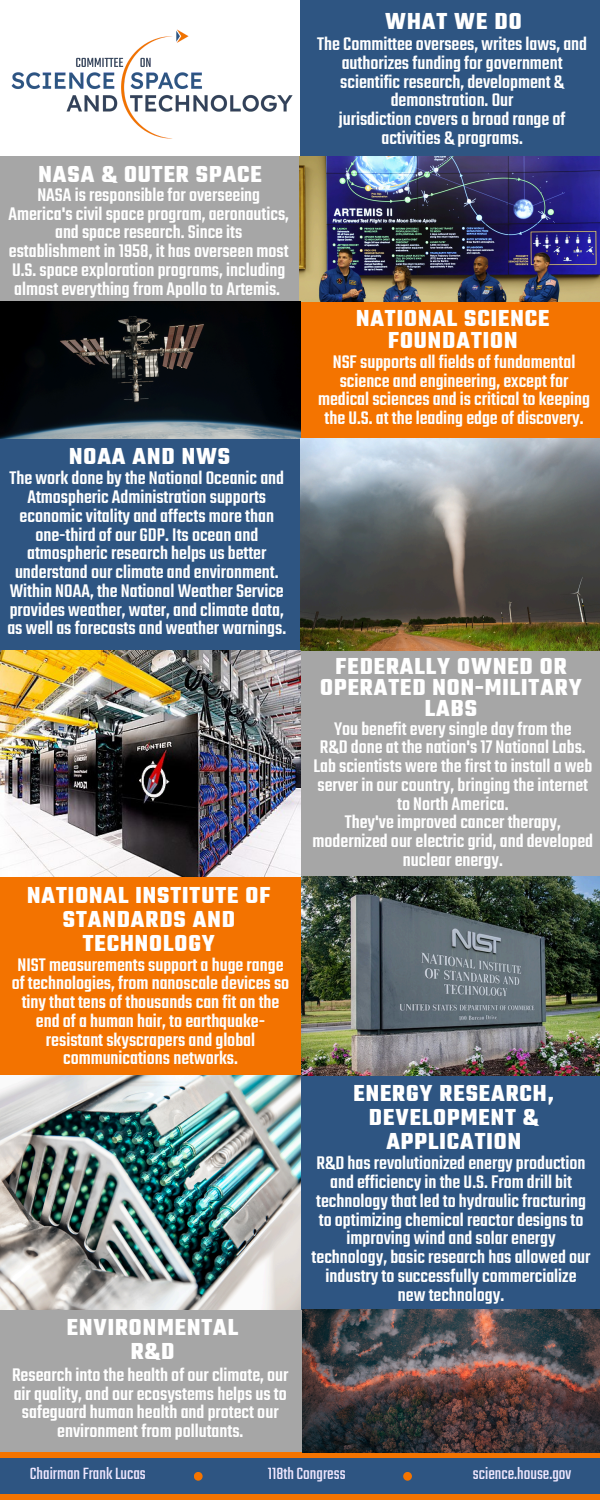
<style>
.page{position:relative;width:600px;height:1500px;background:#fff}
.page>*{position:absolute;margin:0;border:0;box-sizing:border-box;transform-origin:0 0}
.t1{font:700 25px/24px "Teko";letter-spacing:.04em;color:#fff;text-align:center}
.t2{font:500 20px/18.8px "Teko";color:#fff;text-align:center}
.t3{font:18px "Teko";color:#efe7ff}
</style>
<div class="page">
<img style="left:12px;top:29px;width:281px;height:110px">
<div style="left:300px;top:0;width:300px;height:156px;background:#2e5582"></div>
<div style="left:0;top:156px;width:301px;height:146px;background:#a6a6a6"></div>
<div style="left:300px;top:302px;width:300px;height:137px;background:#f47400"></div>
<div style="left:0;top:876px;width:302px;height:200px;background:#f37300"></div>
<div style="left:300px;top:650px;width:300px;height:227px;background:#a6a6a6"></div>
<div style="left:0;top:439px;width:301px;height:211px;background:#2e5582"></div>
<div style="left:301px;top:1076px;width:299px;height:234px;background:#2e5582"></div>
<div style="left:0;top:1310px;width:303px;height:142px;background:#a6a6a6"></div>
<div style="left:0;top:1452px;width:600px;height:6px;background:#f47400"></div>
<div style="left:0;top:1458px;width:600px;height:42px;background:#2e5582"></div>
<div style="left:194px;top:1472px;width:9px;height:9px;background:#f47400;border-radius:50%"></div>
<img style="left:299px;top:156px;width:301px;height:146px">
<img style="left:0;top:302px;width:300px;height:137px">
<img style="left:300px;top:439px;width:300px;height:211px">
<img style="left:0;top:650px;width:301px;height:227px">
<img style="left:301px;top:876px;width:299px;height:200px">
<img style="left:1px;top:1076px;width:300px;height:234px">
<img style="left:302px;top:1310px;width:298px;height:142px">
<div style="left:403px;top:1472px;width:9px;height:9px;background:#f47400;border-radius:50%"></div>
<div style="left:0;top:1494px;width:600px;height:6px;background:#f47400"></div>
<p class="t1" style="left:39px;top:163px;width:225px">NASA &amp; OUTER SPACE</p>
<p class="t2" style="left:8px;top:187px;width:282px">NASA is responsible for overseeing America's civil space program, aeronautics, and space research. Since its establishment in 1958, it has overseen most U.S. space exploration programs, including almost everything from Apollo to Artemis.</p>
<h1 class="t1" style="left:69px;top:446px;width:162px">NOAA AND NWS</h1>
<h2 class="t2" style="left:7px;top:470px;width:280px">The work done by the National Oceanic and Atmospheric Administration supports economic vitality and affects more than one-third of our GDP. Its ocean and atmospheric research helps us better understand our climate and environment.<br>Within NOAA, the National Weather Service provides weather, water, and climate data, as well as forecasts and weather warnings.</h2>
<h2 class="t1" style="left:27px;top:885px;width:245px">NATIONAL INSTITUTE OF<br>STANDARDS AND<br>TECHNOLOGY</h2>
<h1 class="t2" style="left:12px;top:956px;width:279px">NIST measurements support a huge range of technologies, from nanoscale devices so tiny that tens of thousands can fit on the end of a human hair, to earthquake&shy;resistant skyscrapers and global communications networks.</h1>
<h1 class="t1" style="left:385px;top:11px;width:138px">WHAT WE DO</h1>
<h2 class="t2" style="left:317px;top:36px;width:271px">The Committee oversees, writes laws, and authorizes funding for government scientific research, development &amp; demonstration. Our<br>jurisdiction covers a broad range of activities &amp; programs.</h2>
<h1 class="t1" style="left:356px;top:309px;width:195px;line-height:21.8px">NATIONAL SCIENCE<br>FOUNDATION</h1>
<h2 class="t2" style="left:318px;top:354px;width:273px">NSF supports all fields of fundamental science and engineering, except for medical sciences and is critical to keeping the U.S. at the leading edge of discovery.</h2>
<p class="t1" style="left:320px;top:658px;width:263px;line-height:21px">FEDERALLY OWNED OR<br>OPERATED NON-MILITARY<br>LABS</p>
<p class="t2" style="left:313px;top:720px;width:282px">You benefit every single day from the<br>R&amp;D done at the nation's 17 National Labs.<br>Lab scientists were the first to install a web server in our country, bringing the internet to North America.<br>They've improved cancer therapy, modernized our electric grid, and developed nuclear energy.</p>
<h2 class="t1" style="left:353px;top:1083px;width:202px">ENERGY RESEARCH,<br>DEVELOPMENT &amp;<br>APPLICATION</h2>
<h1 class="t2" style="left:312px;top:1155px;width:280px">R&amp;D has revolutionized energy production and efficiency in the U.S. From drill bit technology that led to hydraulic fracturing to optimizing chemical reactor designs to improving wind and solar energy technology, basic research has allowed our industry to successfully commercialize new technology.</h1>
<h2 class="t1" style="left:67px;top:1317px;width:173px">ENVIRONMENTAL<br>R&amp;D</h2>
<p class="t2" style="left:12px;top:1367px;width:278px">Research into the health of our climate, our air quality, and our ecosystems helps us to safeguard human health and protect our environment from pollutants.</p>
<p class="t3" style="left:30px;top:1462px;width:117px">ChairmanFrankLucas</p>
<p class="t3" style="left:268px;top:1462px;width:79px">118thCongress</p>
<p class="t3" style="left:473px;top:1462px;width:100px">science.house.gov</p>
</div>
